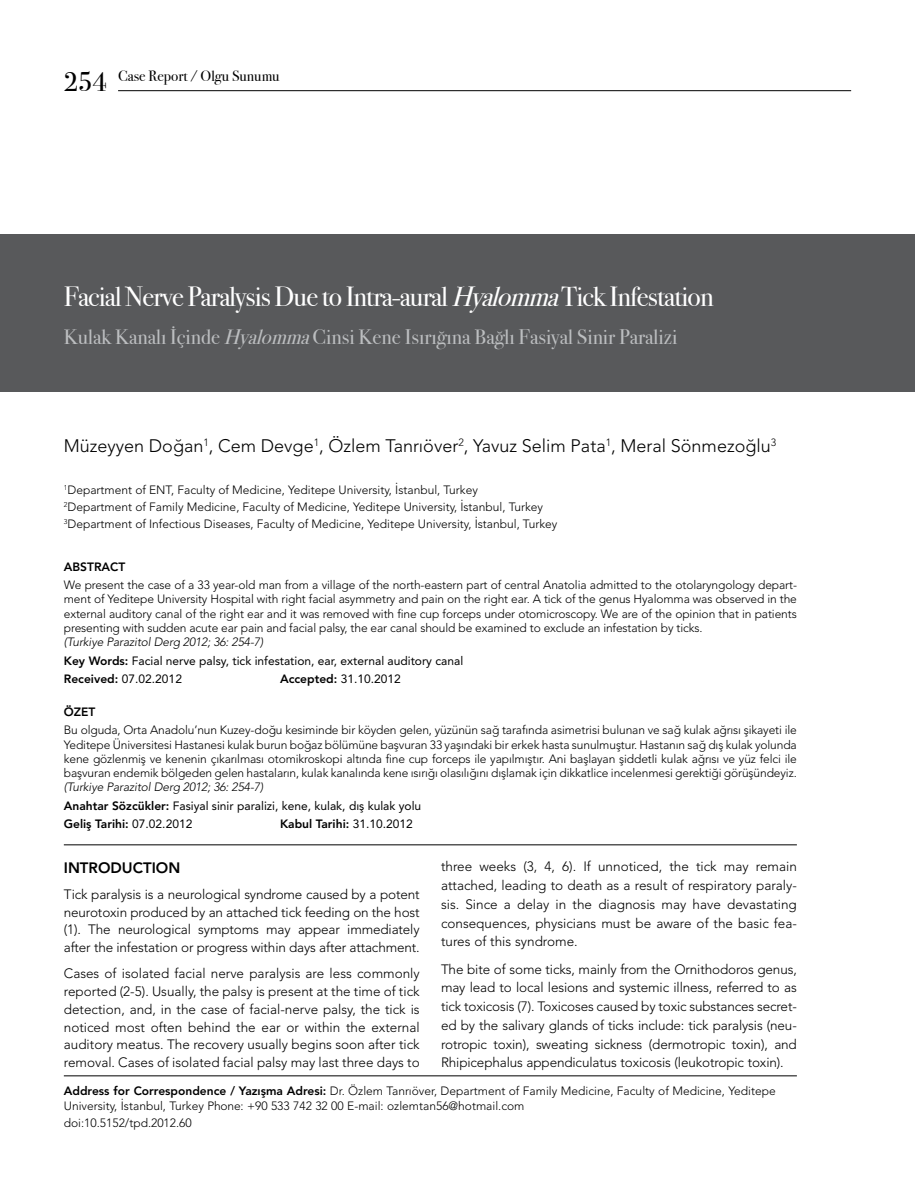
<style>
.page{position:relative;width:915px;height:1191px;background:#fff}
.page>*{position:absolute;margin:0;border:0;box-sizing:border-box;transform-origin:0 0}
.t1{font:27.75px "Bodoni Svty Two ITCTT Book";letter-spacing:-.03em;color:#fff}
.t2{font:21px "Bodoni Svty Two ITCTT Book";color:#bcbec0}
.t3{font:300 18px "Avenir LT Std";color:#000}
.t4{font:15px "Bodoni Svty Two ITCTT Book";color:#000}
.t5{font:800 15px "Avenir LT Std";color:#000}
.t6{font:300 13.5px/18.8px "Avenir LT Std";letter-spacing:-.01em;color:#000;text-align:justify}
.t7{font:300 12px/14.2px "Avenir LT Std";color:#000}
.t8{font:12px/18.5px "Avenir LT Std";color:#000}
.t9{font:800 12px "Avenir LT Std";color:#000}
.s1{font-size:27px}
.s2{font-style:italic}
.s3{font-weight:300;font-style:italic}
.s4{font-weight:800}
.s5{font-weight:400}
</style>
<div class="page">
<div style="left:0;top:234px;width:914px;height:157px;background:#58595b"></div>
<hr style="left:64px;top:1075px;width:732px;height:1px;background:#000">
<hr style="left:64px;top:844px;width:732px;height:1px;background:#000">
<hr style="left:118px;top:90px;width:732px;height:1px;background:#000">
<p class="t4" style="left:64px;top:64px;width:217px"><span class="s1">254</span> Case Report / Olgu Sunumu</p>
<h1 class="t1" style="left:64px;top:273px;width:651px">Facial Nerve Paralysis Due to Intra-aural <span class="s2">Hyalomma</span>Tick Infestation</h1>
<h2 class="t2" style="left:64px;top:320px;width:615px">Kulak Kanalı İçinde <span class="s2">Hyalomma</span>Cinsi Kene Isırığına Bağlı Fasiyal Sinir Paralizi</h2>
<h3 class="t3" style="left:64px;top:434px;width:713px">Müzeyyen Doğan<sup>1</sup>, Cem Devge<sup>1</sup>, Özlem Tanrıöver<sup>2</sup>, Yavuz Selim Pata<sup>1</sup>, Meral Sönmezoğlu<sup>3</sup></h3>
<p class="t7" style="left:64px;top:481px;width:495px;line-height:17.1px"><sup>1</sup>Department of ENT, Faculty of Medicine, Yeditepe University, İstanbul, Turkey<br><sup>2</sup>Department of Family Medicine, Faculty of Medicine, Yeditepe University, İstanbul, Turkey<br><sup>3</sup>Department of Infectious Diseases, Faculty of Medicine, Yeditepe University, İstanbul, Turkey</p>
<p class="t9" style="left:64px;top:559px;width:63px">ABSTRACT</p>
<p class="t7" style="left:64px;top:578px;width:734px;text-align:justify">We present the case of a 33 year-old man from a village of the north-eastern part of central Anatolia admitted to the otolaryngology depart&shy;ment of Yeditepe University Hospital with right facial asymmetry and pain on the right ear. A tick of the genus Hyalomma was observed in the external auditory canal of the right ear and it was removed with fine cup forceps under otomicroscopy. We are of the opinion that in patients presenting with sudden acute ear pain and facial palsy, the ear canal should be examined to exclude an infestation by ticks.</p>
<p class="t8" style="left:64px;top:633px;width:401px"><span class="s3">(Turkiye Parazitol Derg 2012; 36: 254-7)<br></span><span class="s4">Key Words:</span> Facial nerve palsy, tick infestation, ear, external auditory canal<br><span class="s4">Received:</span> 07.02.2012</p>
<p class="t8" style="left:280px;top:670px;width:122px"><span class="s4">Accepted:</span> 31.10.2012</p>
<p class="t9" style="left:64px;top:704px;width:33px">ÖZET</p>
<p class="t7" style="left:64px;top:723px;width:734px;text-align:justify">Bu olguda, Orta Anadolu’nun Kuzey-doğu kesiminde bir köyden gelen, yüzünün sağ tarafında asimetrisi bulunan ve sağ kulak ağrısı şikayeti ile Yeditepe Üniversitesi Hastanesi kulak burun boğaz bölümüne başvuran 33 yaşındaki bir erkek hasta sunulmuştur. Hastanın sağ dış kulak yolunda kene gözlenmiş ve kenenin çıkarılması otomikroskopi altında fine cup forceps ile yapılmıştır. Ani başlayan şiddetli kulak ağrısı ve yüz felci ile başvuran endemik bölgeden gelen hastaların, kulak kanalında kene ısırığı olasılığını dışlamak için dikkatlice incelenmesi gerektiği görüşündeyiz.</p>
<p class="t8" style="left:64px;top:778px;width:359px"><span class="s3">(Turkiye Parazitol Derg 2012; 36: 254-7)<br></span><span class="s4">Anahtar Sözcükler:</span> Fasiyal sinir paralizi, kene, kulak, dış kulak yolu<br><span class="s4">Geliş Tarihi:</span> 07.02.2012</p>
<p class="t9" style="left:280px;top:817px;width:134px">Kabul Tarihi: <span class="s5">31.10.2012</span></p>
<p class="t5" style="left:64px;top:858px;width:118px">INTRODUCTION</p>
<p class="t6" style="left:64px;top:885px;width:357px;line-height:17.7px">Tick paralysis is a neurological syndrome caused by a potent neurotoxin produced by an attached tick feeding on the host (1). The neurological symptoms may appear immediately after the infestation or progress within days after attachment.</p>
<p class="t6" style="left:64px;top:964px;width:357px;line-height:17.7px">Cases of isolated facial nerve paralysis are less commonly reported (2-5). Usually, the palsy is present at the time of tick detection, and, in the case of facial-nerve palsy, the tick is noticed most often behind the ear or within the external auditory meatus. The recovery usually begins soon after tick removal. Cases of isolated facial palsy may last three days to</p>
<p class="t6" style="left:441px;top:857px;width:357px">three weeks (3, 4, 6). If unnoticed, the tick may remain attached, leading to death as a result of respiratory paraly&shy;sis. Since a delay in the diagnosis may have devastating consequences, physicians must be aware of the basic fea&shy;tures of this syndrome.</p>
<p class="t6" style="left:441px;top:959px;width:357px">The bite of some ticks, mainly from the Ornithodoros genus, may lead to local lesions and systemic illness, referred to as tick toxicosis (7). Toxicoses caused by toxic substances secret&shy;ed by the salivary glands of ticks include: tick paralysis (neu&shy;rotropic toxin), sweating sickness (dermotropic toxin), and Rhipicephalus appendiculatus toxicosis (leukotropic toxin).</p>
<p class="t7" style="left:64px;top:1083px;width:713px;line-height:15px"><span class="s4">Address for Correspondence / Yazışma Adresi:</span> Dr. Özlem Tanrıöver, Department of Family Medicine, Faculty of Medicine, Yeditepe<br>University, İstanbul, Turkey Phone: +90 533 742 32 00 E-mail: ozlemtan56@hotmail.com</p>
<p class="t7" style="left:64px;top:1115px;width:129px">doi:10.5152/tpd.2012.60</p>
</div>
